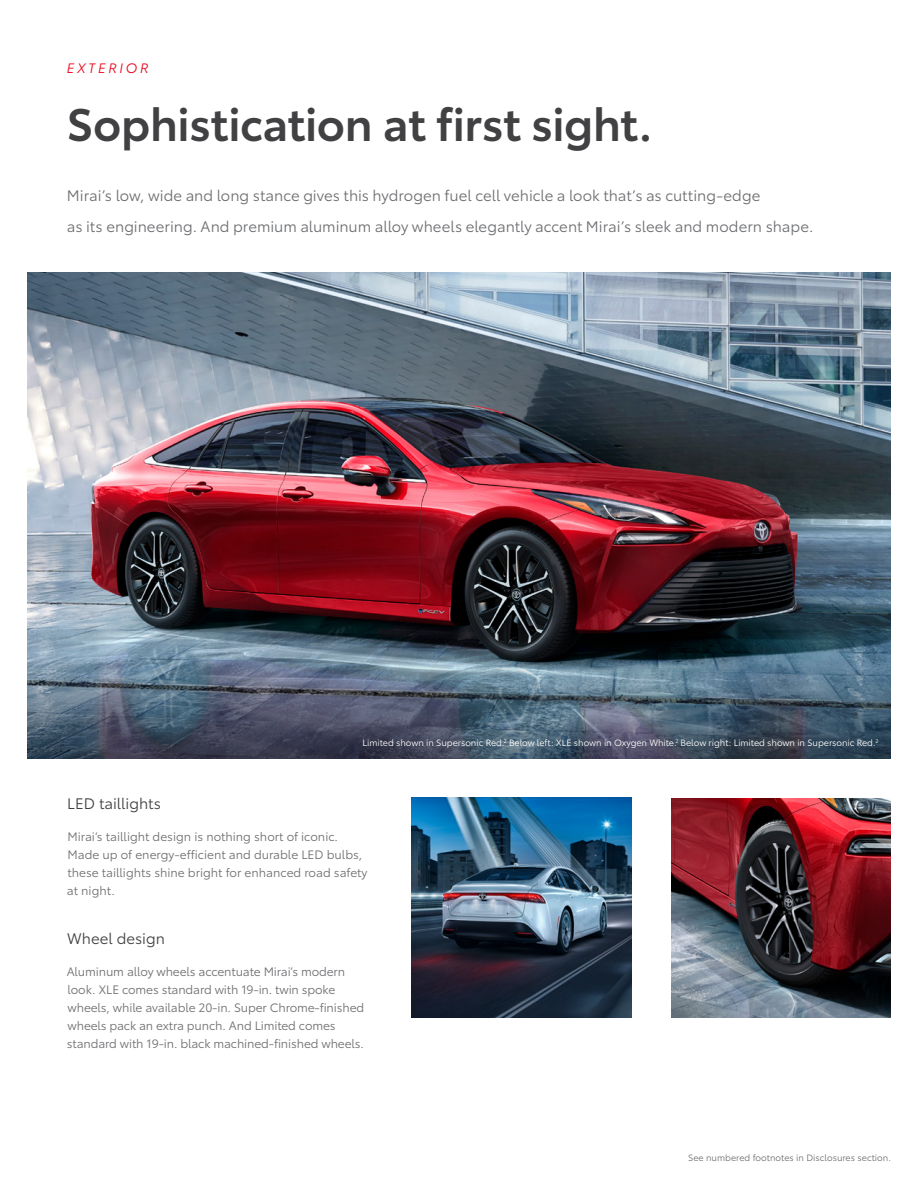
<style>
.page{position:relative;width:918px;height:1188px;background:#fff}
.page>*{position:absolute;margin:0;border:0;box-sizing:border-box;transform-origin:0 0}
.t1{font:600 45px "Toyota Type";letter-spacing:-.01em;color:#414042}
.t2{font:15px/31.5px "Toyota Type";color:#6d6e71}
.t3{font:15px "Toyota Type";color:#414042}
.t4{font:italic 13.5px "Toyota Type";letter-spacing:.2em;color:#eb0a1e}
.t5{font:12px/18px "Toyota Type";letter-spacing:-.01em;color:#6d6e71}
.t6{font:9px "Toyota Type";letter-spacing:-.005em;color:#fff}
.t7{font:9px "Toyota Type";color:#6d6e71}
</style>
<div class="page">
<img style="left:27px;top:272px;width:864px;height:351px">
<img style="left:671px;top:798px;width:220px;height:220px">
<svg style="left:27px;top:623px;width:864px;height:135px;background:#4d5e70"></svg>
<img style="left:412px;top:797px;width:219px;height:220px">
<p class="t4" style="left:67px;top:58px;width:83px">EXTERIOR</p>
<h1 class="t1" style="left:67px;top:91px;width:587px">Sophistication at first sight.</h1>
<p class="t2" style="left:67px;top:178px;width:748px">Mirai’s low, wide and long stance gives this hydrogen fuel cell vehicle a look that’s as cutting-edge<br>as its engineering. And premium aluminum alloy wheels elegantly accent Mirai’s sleek and modern shape.</p>
<p class="t6" style="left:363px;top:736px;width:518px">Limited shown in Supersonic Red.<sup>2</sup> Below left: XLE shown in Oxygen White.<sup>2</sup> Below right: Limited shown in Supersonic Red.<sup>2</sup></p>
<p class="t3" style="left:67px;top:793px;width:95px">LED taillights</p>
<p class="t5" style="left:67px;top:827px;width:302px">Mirai’s taillight design is nothing short of iconic.<br>Made up of energy-efficient and durable LED bulbs, these taillights shine bright for enhanced road safety at night.</p>
<p class="t3" style="left:67px;top:928px;width:99px">Wheel design</p>
<p class="t5" style="left:67px;top:962px;width:299px">Aluminum alloy wheels accentuate Mirai’s modern look. XLE comes standard with 19-in. twin spoke wheels, while available 20-in. Super Chrome-finished wheels pack an extra punch. And Limited comes standard with 19-in. black machined-finished wheels.</p>
<p class="t7" style="left:688px;top:1151px;width:204px">See numbered footnotes in Disclosures section.</p>
</div>
